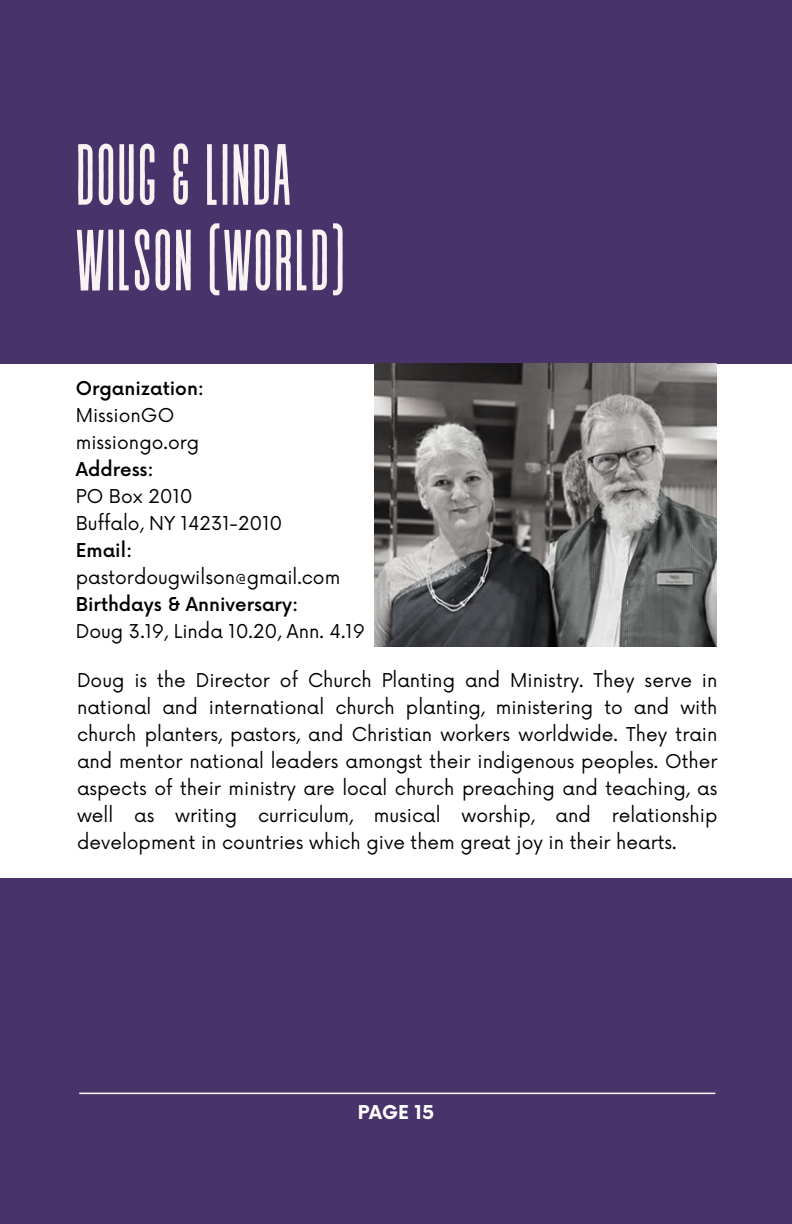
<style>
.page{position:relative;width:792px;height:1224px;background:#fff}
.page>*{position:absolute;margin:0;border:0;box-sizing:border-box;transform-origin:0 0}
.t1{font:86.6px/85.6px "Revive 80 Tall";color:#f8f3f2}
.t2{font:18.6px/27px "Now";color:#000}
.t3{font:500 18.6px "Now";color:#000}
.t4{font:700 18.6px "Now";color:#fff}
</style>
<div class="page">
<div style="left:0;top:0;width:792px;height:363px;background:#48336b"></div>
<img style="left:375px;top:363px;width:342px;height:284px">
<div style="left:0;top:879px;width:792px;height:345px;background:#48336b"></div>
<hr style="left:79px;top:1093px;width:636px;height:1px;background:#fff">
<h1 class="t1" style="left:75px;top:140px;width:272px">DOUG &amp; LINDA<br>WILSON (WORLD)</h1>
<p class="t3" style="left:76px;top:378px;width:130px">Organization:</p>
<p class="t2" style="left:76px;top:403px;width:125px">MissionGO missiongo.org</p>
<p class="t3" style="left:76px;top:459px;width:80px">Address:</p>
<p class="t2" style="left:76px;top:484px;width:208px">PO Box 2010<br>Buffalo, NY 14231-2010</p>
<p class="t3" style="left:76px;top:540px;width:58px">Email:</p>
<p class="t2" style="left:76px;top:565px;width:266px">pastordougwilson@gmail.com</p>
<p class="t3" style="left:76px;top:594px;width:224px">Birthdays &amp; Anniversary:</p>
<p class="t2" style="left:76px;top:619px;width:291px">Doug 3.19, Linda 10.20, Ann. 4.19</p>
<p class="t2" style="left:77px;top:667px;width:642px;text-align:justify">Doug is the Director of Church Planting and Ministry. They serve in national and international church planting, ministering to and with church planters, pastors, and Christian workers worldwide. They train and mentor national leaders amongst their indigenous peoples. Other aspects of their ministry are local church preaching and teaching, as well as writing curriculum, musical worship, and relationship development in countries which give them great joy in their hearts.</p>
<p class="t4" style="left:358px;top:1102px;width:78px">PAGE 15</p>
</div>
